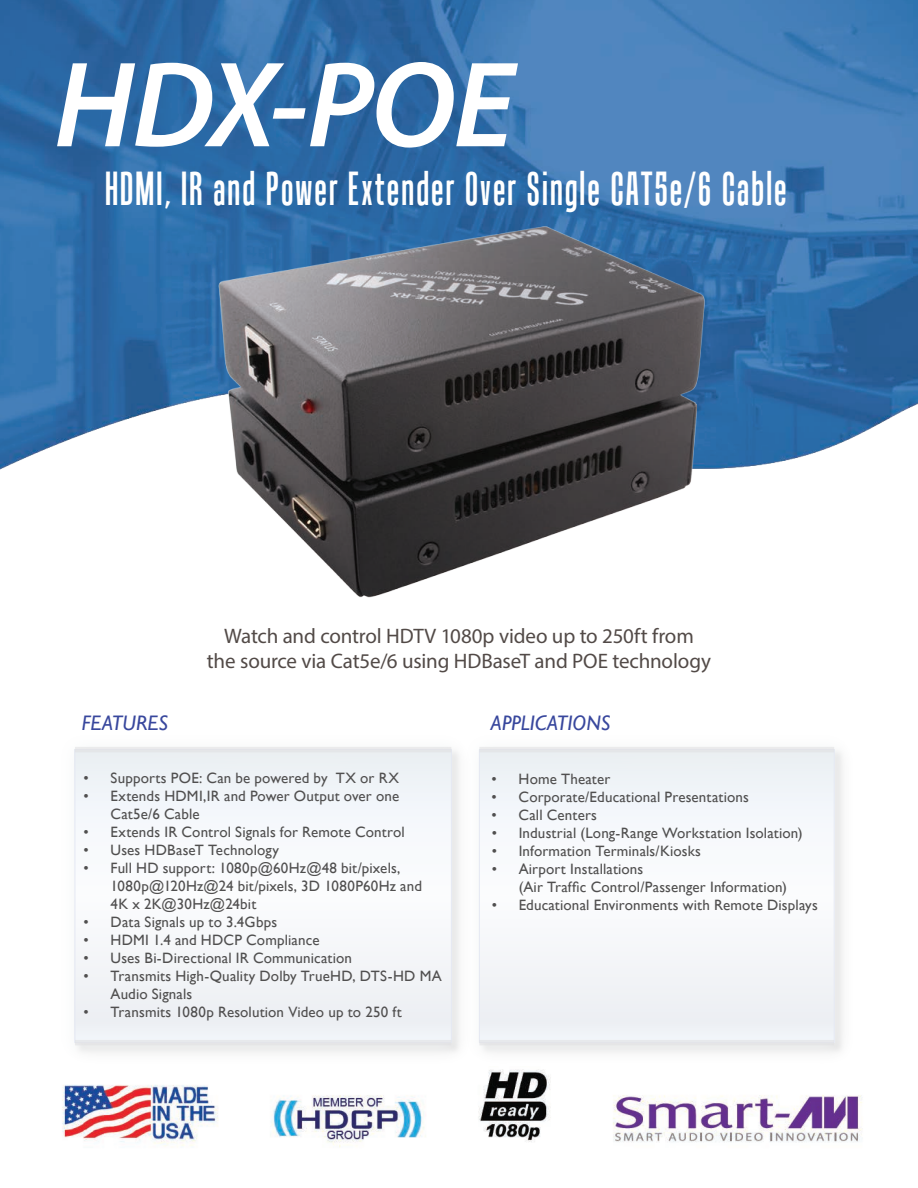
<style>
.page{position:relative;width:918px;height:1188px;background:#fff}
.page>*{position:absolute;margin:0;border:0;box-sizing:border-box;transform-origin:0 0}
.t1{font:italic 600 123px "Myriad Pro";letter-spacing:-.015em;color:#fff}
.t2{font:46.5px "Tandelle";letter-spacing:.045em;color:#fff}
.t3{font:21px/25.2px "Myriad Pro";letter-spacing:-.005em;color:#524a47;text-align:center}
.t4{font:italic 21px "Gill Sans";color:#38479d}
.t5{font:15px/18px "Gill Sans";letter-spacing:.01em;color:#504f4f}
</style>
<div class="page">
<img style="left:62px;top:1070px;width:800px;height:78px">
<svg style="left:479px;top:747px;width:355px;height:298px;fill:#f4f6f9"></svg>
<svg style="left:59px;top:734px;width:414px;height:336px"></svg>
<div style="left:75px;top:747px;width:376px;height:298px;background:#f3f6f9"></div>
<img style="left:0;top:0;width:918px;height:470px">
<img style="left:213px;top:224px;width:497px;height:374px">
<h1 class="t1" style="left:54px;top:27px;width:462px">HDX-POE</h1>
<h2 class="t2" style="left:105px;top:162px;width:683px">HDMI, IR and Power Extender Over Single CAT5e/6 Cable</h2>
<h3 class="t4" style="left:82px;top:711px;width:88px">FEATURES</h3>
<h3 class="t3" style="left:207px;top:623px;width:506px">Watch and control HDTV 1080p video up to 250ft from<br>the source via Cat5e/6 using HDBaseT and POE technology</h3>
<h3 class="t4" style="left:491px;top:711px;width:121px">APPLICATIONS</h3>
<p class="t5" style="left:84px;top:769px;width:317px">• Supports POE: Can be powered by TX or RX</p>
<p class="t5" style="left:111px;top:787px;width:290px;text-indent:-27px">• Extends HDMI,IR and Power Output over one<br>Cat5e/6 Cable</p>
<p class="t5" style="left:84px;top:823px;width:323px">• Extends IR Control Signals for Remote Control</p>
<p class="t5" style="left:84px;top:841px;width:197px">• Uses HDBaseT Technology</p>
<p class="t5" style="left:111px;top:859px;width:313px;text-indent:-27px">• Full HD support: 1080p@60Hz@48 bit/pixels,<br>1080p@120Hz@24 bit/pixels, 3D 1080P60Hz and<br>4K x 2K@30Hz@24bit</p>
<p class="t5" style="left:84px;top:913px;width:195px">• Data Signals up to 3.4Gbps</p>
<p class="t5" style="left:84px;top:931px;width:237px">• HDMI 1.4 and HDCP Compliance</p>
<p class="t5" style="left:84px;top:949px;width:270px">• Uses Bi-Directional IR Communication</p>
<p class="t5" style="left:111px;top:967px;width:333px;text-indent:-27px">• Transmits High-Quality Dolby TrueHD, DTS-HD MA<br>Audio Signals</p>
<p class="t5" style="left:84px;top:1003px;width:320px">• Transmits 1080p Resolution Video up to 250 ft</p>
<p class="t5" style="left:492px;top:770px;width:120px">• Home Theater</p>
<p class="t5" style="left:492px;top:788px;width:259px">• Corporate/Educational Presentations</p>
<p class="t5" style="left:492px;top:806px;width:107px">• Call Centers</p>
<p class="t5" style="left:492px;top:824px;width:313px">• Industrial (Long-Range Workstation Isolation)</p>
<p class="t5" style="left:492px;top:842px;width:211px">• Information Terminals/Kiosks</p>
<p class="t5" style="left:519px;top:860px;width:270px;text-indent:-27px">• Airport Installations<br>(Air Traffic Control/Passenger Information)</p>
<p class="t5" style="left:492px;top:896px;width:328px">• Educational Environments with Remote Displays</p>
</div>
